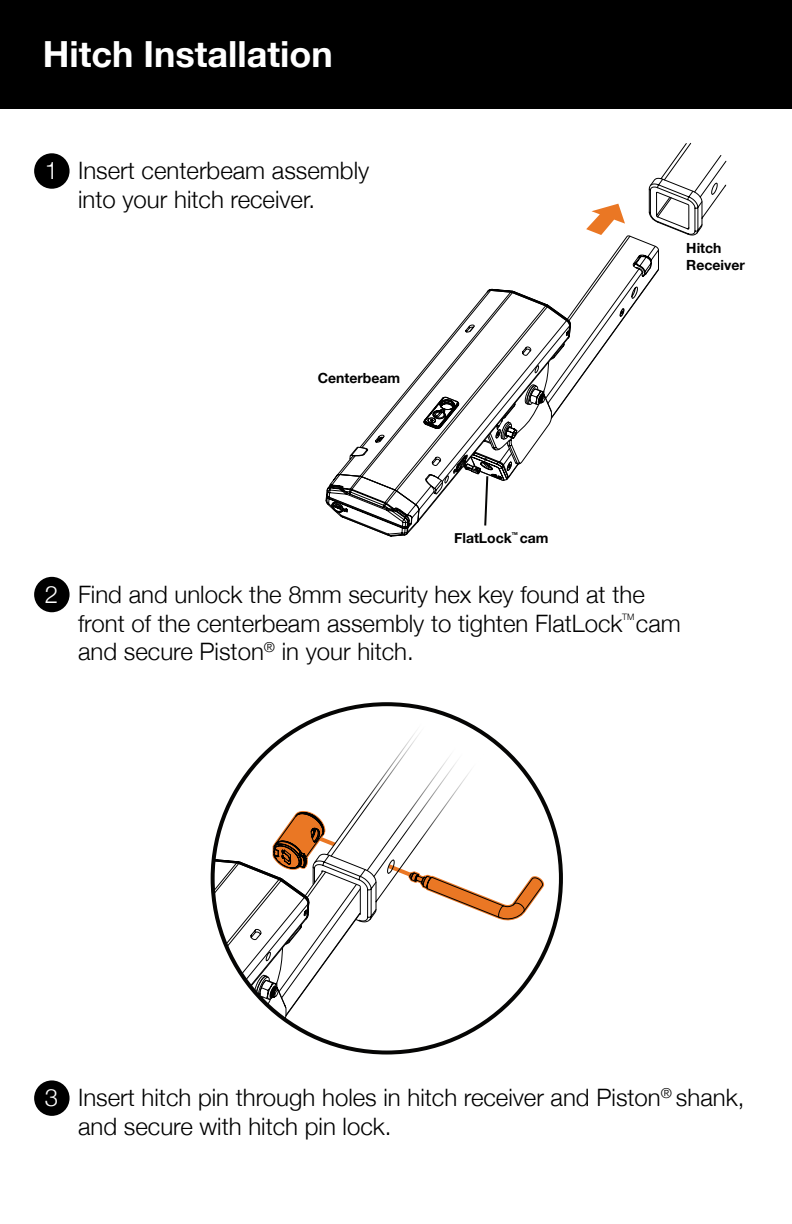
<style>
.page{position:relative;width:792px;height:1224px;background:#fff}
.page>*{position:absolute;margin:0;border:0;box-sizing:border-box;transform-origin:0 0}
.t1{font:700 36px "Helvetica Neue";color:#fff}
.t2{font:300 24px/28.8px "Helvetica Neue";color:#000}
.t3{font:700 14px/16.8px "Helvetica Neue";color:#000}
.t4{font:300 8.8px "Helvetica Neue";color:#000}
.t5{font:700 4px "Helvetica Neue";color:#000}
.s1{color:#fff}
</style>
<div class="page">
<div style="left:0;top:0;width:792px;height:109px;background:#000"></div>
<div style="left:34px;top:153px;width:36px;height:36px;background:#000;border-radius:50%"></div>
<div style="left:34px;top:577px;width:36px;height:35px;background:#000;border-radius:50%"></div>
<svg style="left:586px;top:204px;width:39px;height:31px"></svg>
<svg style="left:648px;top:142px;width:79px;height:94px"></svg>
<svg style="left:571px;top:235px;width:88px;height:157px"></svg>
<svg style="left:619px;top:308px;width:5px;height:9px"></svg>
<svg style="left:633px;top:255px;width:19px;height:33px"></svg>
<svg style="left:325px;top:289px;width:246px;height:248px"></svg>
<div style="left:34px;top:1080px;width:36px;height:36px;background:#000;border-radius:50%"></div>
<svg style="left:213px;top:709px;width:332px;height:342px"></svg>
<h1 class="t1" style="left:43px;top:26px;width:291px">Hitch Installation</h1>
<p class="t2" style="left:78px;top:154px;width:293px;text-indent:-33px"><span class="s1">1</span> Insert centerbeam assembly into your hitch receiver.</p>
<p class="t3" style="left:318px;top:370px;width:84px">Centerbeam</p>
<p class="t3" style="left:454px;top:529px;width:96px">FlatLock cam</p>
<p class="t5" style="left:512px;top:531px;width:8px">TM</p>
<p class="t3" style="left:686px;top:240px;width:60px">Hitch<br>Receiver</p>
<p class="t2" style="left:78px;top:578px;width:604px;text-indent:-33px"><span class="s1">2</span> Find and unlock the 8mm security hex key found at the front of the centerbeam assembly to tighten FlatLock cam and secure Piston<sup>®</sup> in your hitch.</p>
<p class="t4" style="left:622px;top:610px;width:14px">TM</p>
<p class="t2" style="left:78px;top:1082px;width:668px;text-indent:-33px"><span class="s1">3</span> Insert hitch pin through holes in hitch receiver and Piston<sup>®</sup> shank, and secure with hitch pin lock.</p>
</div>
